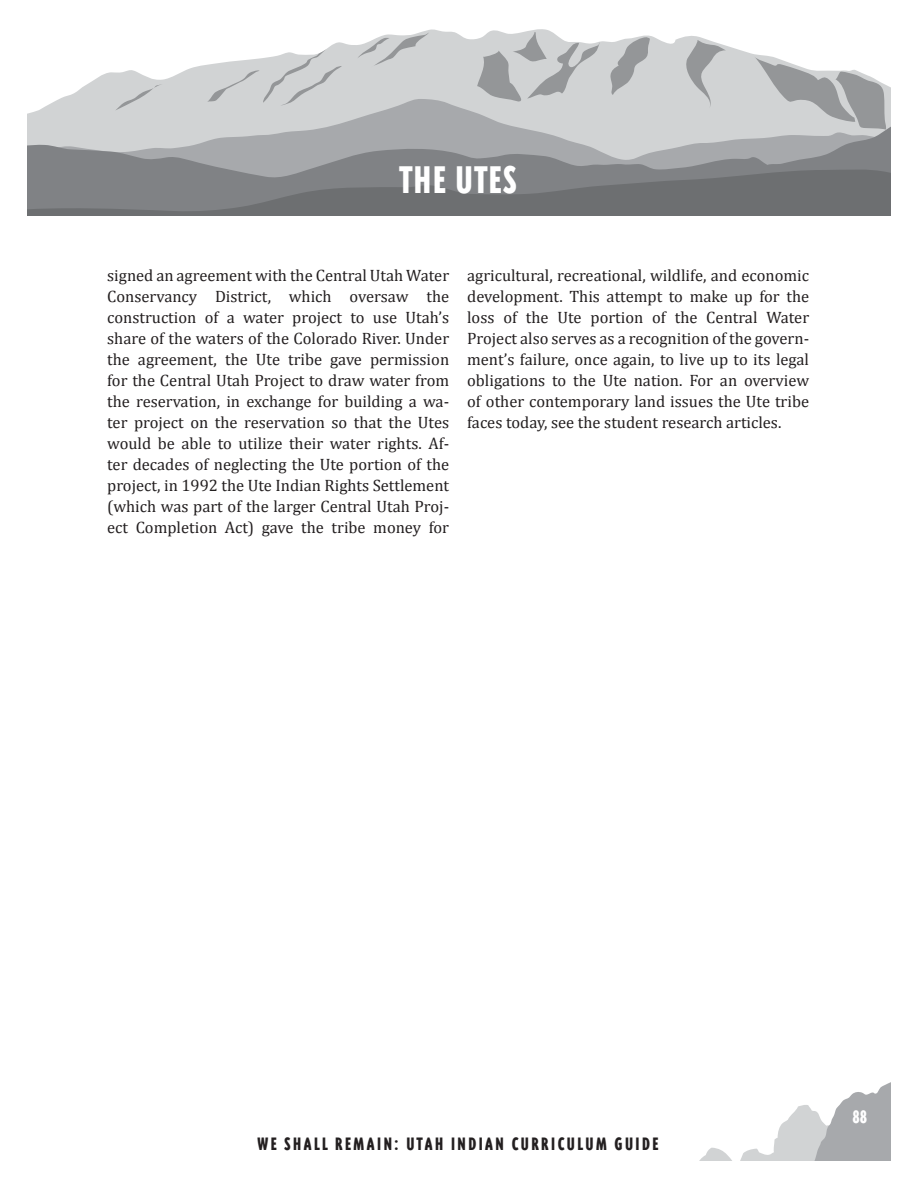
<style>
.page{position:relative;width:918px;height:1188px;background:#fff}
.page>*{position:absolute;margin:0;border:0;box-sizing:border-box;transform-origin:0 0}
.t1{font:900 45px "Triplex Cond Sans";letter-spacing:.04em;color:#fff}
.t2{font:900 21px "Triplex Cond Sans";letter-spacing:.12em;color:#231f20}
.t3{font:21px "Triplex Cond Sans Black Lin";color:#fff}
.t4{font:16.5px/21px "Cambria";color:#231f20;text-align:justify}
</style>
<div class="page">
<svg style="left:60px;top:29px;width:831px;height:70px"></svg>
<svg style="left:754px;top:56px;width:133px;height:43px"></svg>
<svg style="left:683px;top:39px;width:43px;height:60px;background:#bdbfc0"></svg>
<svg style="left:610px;top:36px;width:42px;height:59px;background:#babcbd"></svg>
<svg style="left:477px;top:32px;width:123px;height:67px;background:#c0c2c3"></svg>
<svg style="left:357px;top:32px;width:72px;height:35px;background:#cecfd0"></svg>
<svg style="left:207px;top:49px;width:135px;height:50px;background:#d3d4d5"></svg>
<svg style="left:115px;top:84px;width:48px;height:15px"></svg>
<svg style="left:27px;top:99px;width:864px;height:20px;background:#c9cbcc"></svg>
<svg style="left:27px;top:119px;width:864px;height:49px;background:#adafb1"></svg>
<svg style="left:27px;top:168px;width:864px;height:48px;background:#76787a"></svg>
<svg style="left:699px;top:1082px;width:192px;height:79px"></svg>
<h1 class="t1" style="left:400px;top:158px;width:118px">THE UTES</h1>
<p class="t4" style="left:107px;top:265px;width:344px">signed an agreement with the Central Utah Water Conservancy District, which oversaw the construction of a water project to use Utah’s share of the waters of the Colorado River. Under the agreement, the Ute tribe gave permission for the Central Utah Project to draw water from the reservation, in exchange for building a wa&shy;ter project on the reservation so that the Utes would be able to utilize their water rights. Af&shy;ter decades of neglecting the Ute portion of the project, in 1992 the Ute Indian Rights Settlement (which was part of the larger Central Utah Proj&shy;ect Completion Act) gave the tribe money for</p>
<p class="t4" style="left:467px;top:265px;width:344px">agricultural, recreational, wildlife, and economic development. This attempt to make up for the loss of the Ute portion of the Central Water Project also serves as a recognition of the govern&shy;ment’s failure, once again, to live up to its legal obligations to the Ute nation. For an overview of other contemporary land issues the Ute tribe faces today, see the student research articles.</p>
<p class="t2" style="left:257px;top:1134px;width:403px">WE SHALL REMAIN: UTAH INDIAN CURRICULUM GUIDE</p>
<p class="t3" style="left:852px;top:1107px;width:16px">88</p>
</div>
